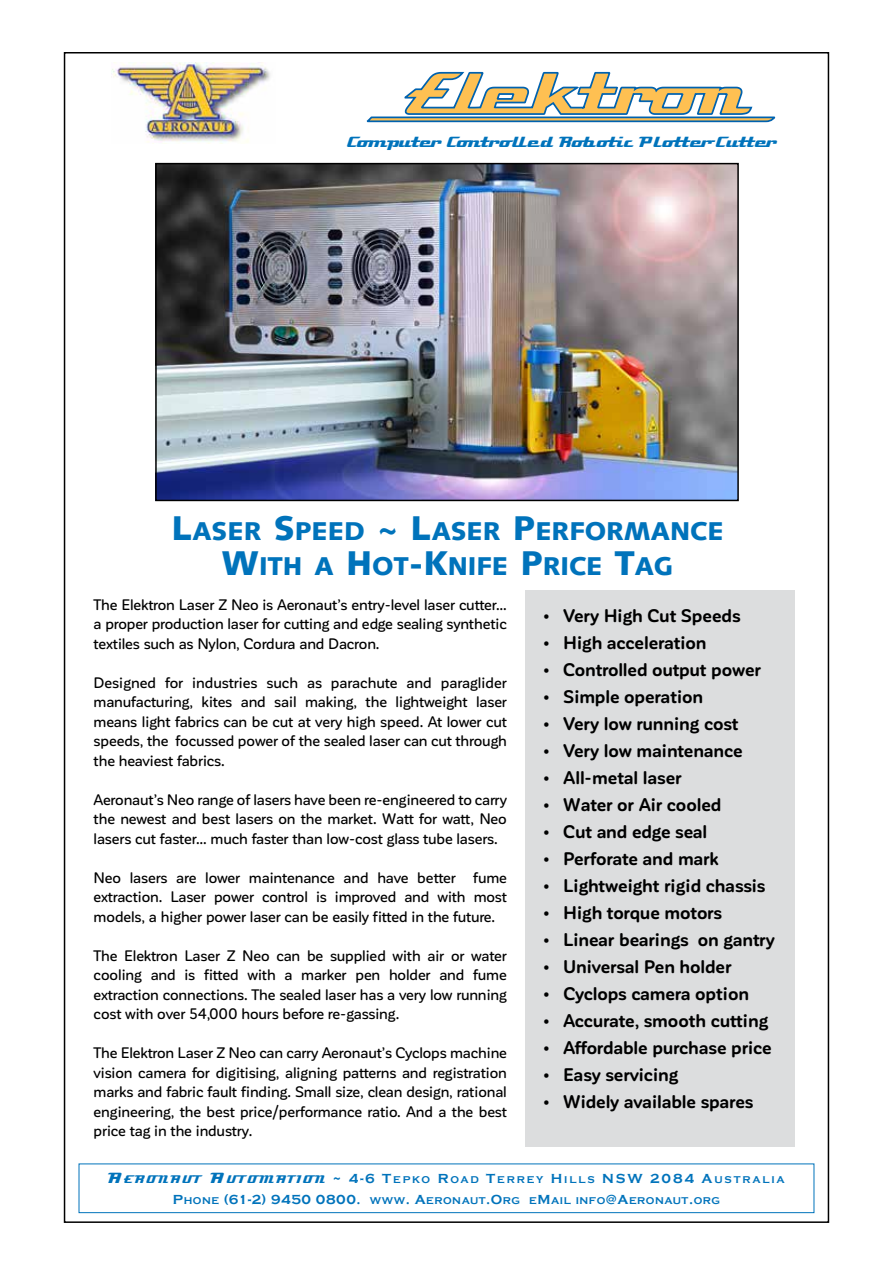
<style>
.page{position:relative;width:893px;height:1263px;background:#fff}
.page>*{position:absolute;margin:0;border:0;box-sizing:border-box;transform-origin:0 0}
.t1{font:900 25.8px/34.5px "Syntax";color:#0073bb;text-align:center}
.t2{font:700 18px "Corporative Sans Rd";letter-spacing:-.01em;color:#000}
.t3{font:16.5px "Linotype Atomatic";color:#0073bb}
.t4{font:500 15px/19.5px "Corporative Sans Rd";letter-spacing:-.01em;color:#000;text-align:justify}
.t5{font:700 13.5px "Copperplate Gothic";letter-spacing:.04em;color:#0073bb}
.t6{font:700 10.2px "Copperplate Gothic";letter-spacing:.18em;color:#0073bb}
.t7{font:700 10.2px "Copperplate Gothic";letter-spacing:.055em;color:#0073bb}
.s1{font-size:34.5px}
.s2{font-family:"Linotype Atomatic";font-weight:400;font-size:16.5px}
.s3{font-family:"Linotype Atomatic";font-weight:400;font-size:12.3px}
.s4{font-size:13.5px}
.s5{font-size:10.2px}
</style>
<div class="page">
<img style="left:158px;top:166px;width:578px;height:332px">
<div style="left:155px;top:163px;width:584px;height:338px;border:2px solid #000"></div>
<img style="left:111px;top:63px;width:159px;height:80px">
<div style="left:526px;top:591px;width:269px;height:556px;background:#dcddde"></div>
<svg style="left:366px;top:71px;width:410px;height:52px"></svg>
<div style="left:79px;top:1163px;width:735px;height:50px;border:1px solid #0073bb"></div>
<p class="t3" style="left:347px;top:133px;width:431px">Computer Controlled Robotic Plotter-Cutter</p>
<h1 class="t1" style="left:171px;top:514px;width:554px"><span class="s1">L</span>ASER <span class="s1">S</span>PEED <span class="s1">~ L</span>ASER <span class="s1">P</span>ERFORMANCE<br><span class="s1">W</span>ITH A <span class="s1">H</span> OT<span class="s1">-K</span>NIFE <span class="s1">P</span>RICE <span class="s1">T</span>AG</h1>
<p class="t4" style="left:94px;top:595px;width:415px">The Elektron Laser Z Neo is Aeronaut’s entry-level laser cutter… a proper production laser for cutting and edge sealing synthetic textiles such as Nylon, Cordura and Dacron.</p>
<p class="t4" style="left:94px;top:673px;width:415px">Designed for industries such as parachute and paraglider manufacturing, kites and sail making, the lightweight laser means light fabrics can be cut at very high speed. At lower cut speeds, the focussed power of the sealed laser can cut through the heaviest fabrics.</p>
<p class="t4" style="left:94px;top:790px;width:415px">Aeronaut’s Neo range of lasers have been re-engineered to carry the newest and best lasers on the market. Watt for watt, Neo lasers cut faster… much faster than low-cost glass tube lasers.</p>
<p class="t4" style="left:94px;top:868px;width:415px">Neo lasers are lower maintenance and have better fume extraction. Laser power control is improved and with most models, a higher power laser can be easily fitted in the future.</p>
<p class="t4" style="left:94px;top:946px;width:415px">The Elektron Laser Z Neo can be supplied with air or water cooling and is fitted with a marker pen holder and fume extraction connections. The sealed laser has a very low running cost with over 54,000 hours before re-gassing.</p>
<p class="t4" style="left:94px;top:1043px;width:415px">The Elektron Laser Z Neo can carry Aeronaut’s Cyclops machine vision camera for digitising, aligning patterns and registration marks and fabric fault finding. Small size, clean design, rational engineering, the best price/performance ratio. And a the best price tag in the industry.</p>
<p class="t6" style="left:108px;top:1174px;width:678px"><span class="s2">A</span><span class="s3">ERONAUT</span> <span class="s2">A</span><span class="s3">UTOMATION</span> <span class="s4">~ 4-6 T</span>EPKO <span class="s4">R</span>OAD <span class="s4">T</span>ERR EY <span class="s4">H</span>ILLS <span class="s4">NSW 2084 A</span>USTR ALIA</p>
<p class="t5" style="left:173px;top:1192px;width:210px">P<span class="s5">HONE</span> (61-2) 9450 0800. <span class="s5">WWW</span></p>
<p class="t7" style="left:406px;top:1195px;width:316px"><span class="s4">. A</span>ERONAUT<span class="s4">.O</span>RG E<span class="s4">M</span>AIL INFO<span class="s4">@A</span>ERONAUT<span class="s4">.</span>ORG</p>
<p class="t2" style="left:543px;top:605px;width:199px">• Very High Cut Speeds</p>
<p class="t2" style="left:543px;top:632px;width:165px">• High acceleration</p>
<p class="t2" style="left:543px;top:659px;width:219px">• Controlled output power</p>
<p class="t2" style="left:543px;top:686px;width:162px">• Simple operation</p>
<p class="t2" style="left:543px;top:713px;width:197px">• Very low running cost</p>
<p class="t2" style="left:543px;top:740px;width:201px">• Very low maintenance</p>
<p class="t2" style="left:543px;top:767px;width:140px">• All-metal laser</p>
<p class="t2" style="left:543px;top:794px;width:180px">• Water or Air cooled</p>
<p class="t2" style="left:543px;top:821px;width:166px">• Cut and edge seal</p>
<p class="t2" style="left:543px;top:848px;width:177px">• Perforate and mark</p>
<p class="t2" style="left:543px;top:875px;width:224px">• Lightweight rigid chassis</p>
<p class="t2" style="left:543px;top:902px;width:181px">• High torque motors</p>
<p class="t2" style="left:543px;top:929px;width:233px">• Linear bearings on gantry</p>
<p class="t2" style="left:543px;top:956px;width:190px">• Universal Pen holder</p>
<p class="t2" style="left:543px;top:983px;width:207px">• Cyclops camera option</p>
<p class="t2" style="left:543px;top:1010px;width:227px">• Accurate, smooth cutting</p>
<p class="t2" style="left:543px;top:1037px;width:230px">• Affordable purchase price</p>
<p class="t2" style="left:543px;top:1064px;width:137px">• Easy servicing</p>
<p class="t2" style="left:543px;top:1091px;width:212px">• Widely available spares</p>
</div>
